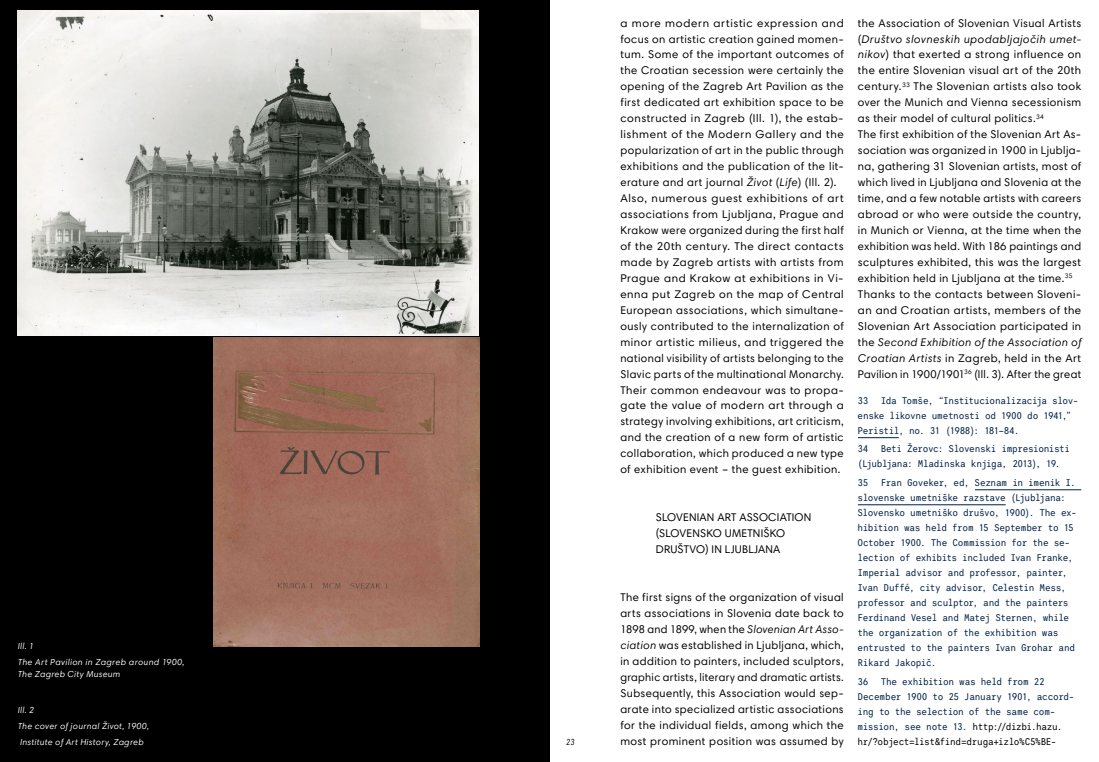
<style>
.page{position:relative;width:1099px;height:762px;background:#fff}
.page>*{position:absolute;margin:0;border:0;box-sizing:border-box;transform-origin:0 0}
.t1{font:11.25px/16px "Harmonia Sans Pro Cyr";letter-spacing:.04em;color:#000}
.t2{font:10px/15px "Harmonia Sans Mono Std CE";letter-spacing:.02em;color:#002146}
.t3{font:10px "Harmonia Sans Mono Std CE";letter-spacing:.025em;color:#000}
.t4{font:italic 8.75px/16px "Harmonia Sans Pro Cyr";letter-spacing:.045em;color:#fff}
.t5{font:italic 8.75px "Harmonia Sans Pro Cyr";color:#000;scale:.85 1}
.s1{font-style:italic}
.s2{color:#000}
</style>
<div class="page">
<hr style="left:857px;top:437px;width:41px;height:1px;background:#002146">
<hr style="left:974px;top:489px;width:107px;height:1px;background:#002146">
<hr style="left:857px;top:504px;width:148px;height:1px;background:#002146">
<div style="left:0;top:0;width:549px;height:762px;background:#000"></div>
<img style="left:18px;top:11px;width:460px;height:324px">
<img style="left:214px;top:337px;width:265px;height:309px">
<p class="t4" style="left:18px;top:637px;width:168px">Ill. 1<br>The Art Pavilion in Zagreb around 1900,</p>
<p class="t4" style="left:18px;top:666px;width:104px">The Zagreb City Museum</p>
<p class="t4" style="left:18px;top:701px;width:133px">Ill. 2<br>The cover of journal Život, 1900,<br>Institute of Art History, Zagreb</p>
<p class="t1" style="left:857px;top:15px;width:225px">the Association of Slovenian Visual Artists (<span class="s1">Društvo slovneskih upodabljajočih umet&shy;nikov</span>) that exerted a strong influence on the entire Slovenian visual art of the 20th century.<sup>33</sup> The Slovenian artists also took over the Munich and Vienna secessionism as their model of cultural politics.<sup>34<br></sup>The first exhibition of the Slovenian Art As&shy;sociation was organized in 1900 in Ljublja&shy;na, gathering 31 Slovenian artists, most of which lived in Ljubljana and Slovenia at the time, and a few notable artists with careers abroad or who were outside the country, in Munich or Vienna, at the time when the exhibition was held. With 186 paintings and sculptures exhibited, this was the largest exhibition held in Ljubljana at the time.<sup>35<br></sup>Thanks to the contacts between Sloveni&shy;an and Croatian artists, members of the Slovenian Art Association participated in the <span class="s1">Second Exhibition of the Association of Croatian Artists</span> in Zagreb, held in the Art Pavilion in 1900/1901<sup>36</sup> (Ill. 3). After the great</p>
<p class="t2" style="left:857px;top:393px;width:12px">33</p>
<p class="t1" style="left:620px;top:15px;width:225px">a more modern artistic expression and focus on artistic creation gained momen&shy;tum. Some of the important outcomes of the Croatian secession were certainly the opening of the Zagreb Art Pavilion as the first dedicated art exhibition space to be constructed in Zagreb (Ill. 1), the estab&shy;lishment of the Modern Gallery and the popularization of art in the public through exhibitions and the publication of the lit&shy;erature and art journal <span class="s1">Život</span> (<span class="s1">Life</span>) (Ill. 2).<br>Also, numerous guest exhibitions of art associations from Ljubljana, Prague and Krakow were organized during the first half of the 20th century. The direct contacts made by Zagreb artists with artists from Prague and Krakow at exhibitions in Vi&shy;enna put Zagreb on the map of Central European associations, which simultane&shy;ously contributed to the internalization of minor artistic milieus, and triggered the national visibility of artists belonging to the Slavic parts of the multinational Monarchy.<br>Their common endeavour was to propa&shy;gate the value of modern art through a strategy involving exhibitions, art criticism, and the creation of a new form of artistic collaboration, which produced a new type of exhibition event – the guest exhibition.</p>
<p class="t1" style="left:656px;top:509px;width:14px">Slovenian</p>
<p class="t1" style="left:717px;top:509px;width:37px">Art Association</p>
<p class="t1" style="left:655px;top:525px;width:18px">(Slovensko</p>
<p class="t1" style="left:724px;top:525px;width:8px">umetni</p>
<p class="t1" style="left:763px;top:525px;width:15px">ško</p>
<p class="t1" style="left:656px;top:541px;width:8px">dru</p>
<p class="t1" style="left:677px;top:541px;width:15px">štvo</p>
<p class="t1" style="left:705px;top:541px;width:33px">) in Ljubljana</p>
<p class="t1" style="left:620px;top:589px;width:225px;text-align:justify">The first signs of the organization of visual arts associations in Slovenia date back to 1898 and 1899, when the <span class="s1">Slovenian Art Asso&shy;ciation</span> was established in Ljubljana, which, in addition to painters, included sculptors, graphic artists, literary and dramatic artists.<br>Subsequently, this Association would sep&shy;arate into specialized artistic associations for the individual fields, among which the most prominent position was assumed by</p>
<p class="t2" style="left:857px;top:393px;width:222px;text-indent:23px">Ida Tomše, “Institucionalizacija slov&shy;enske likovne umetnosti od 1900 do 1941,”<br>Peristil, no. 31 (1988): 181–84.</p>
<p class="t2" style="left:857px;top:441px;width:12px">34</p>
<p class="t2" style="left:857px;top:441px;width:213px;text-indent:23px">Beti Žerovc: Slovenski impresionisti (Ljubljana: Mladinska knjiga, 2013), 19.</p>
<p class="t2" style="left:857px;top:475px;width:12px">35</p>
<p class="t2" style="left:857px;top:475px;width:220px;text-indent:23px">Fran Goveker, ed, Seznam in imenik I. slovenske umetniške razstave (Ljubljana:<br>Slovensko umetniško drušvo, 1900). The ex&shy;hibition was held from 15 September to 15<br>October 1900. The Commission for the se&shy;lection of exhibits included Ivan Franke, Imperial advisor and professor, painter, Ivan Duffé, city advisor, Celestin Mess, professor and sculptor, and the painters Ferdinand Vesel and Matej Sternen, while the organization of the exhibition was entrusted to the painters Ivan Grohar and Rikard Jakopič.</p>
<p class="t2" style="left:857px;top:673px;width:12px">36</p>
<p class="t2" style="left:857px;top:673px;width:218px;text-indent:23px">The exhibition was held from 22<br>December 1900 to 25 January 1901, accord&shy;ing to the selection of the same com&shy;mission, see note 13. <span class="s2">http://dizbi.hazu.</span></p>
<p class="t5" style="left:566px;top:736px;width:11px">23</p>
<p class="t3" style="left:857px;top:735px;width:200px">hr/?object=list&amp;find=druga+izlo%C5%BE-</p>
</div>
